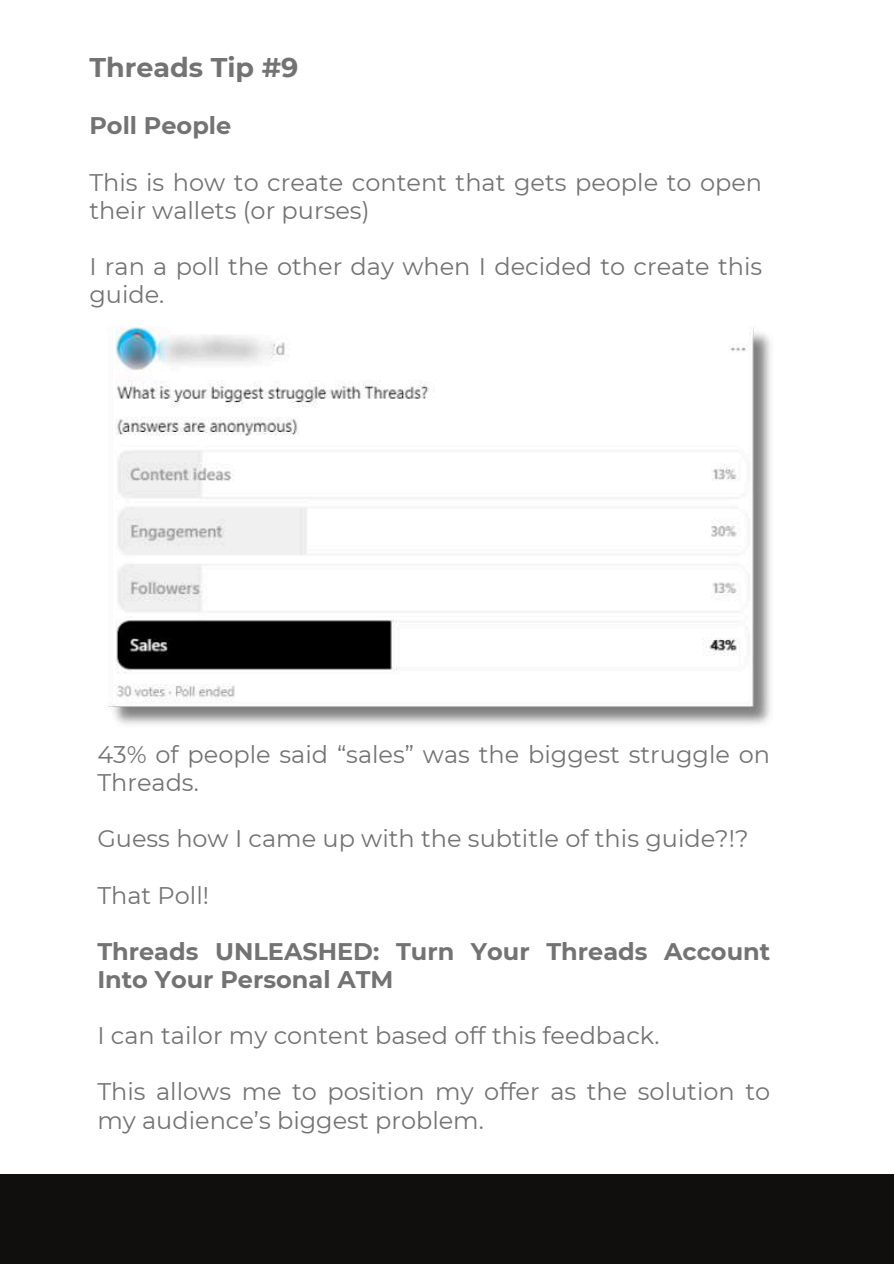
<style>
.page{position:relative;width:894px;height:1264px;background:#fff}
.page>*{position:absolute;margin:0;border:0;box-sizing:border-box;transform-origin:0 0}
.t1{font:700 27px "Montserrat";color:#737373}
.t2{font:24px/28.2px "Montserrat";color:#737373}
.t3{font:700 24px/28.2px "Montserrat";color:#737373}
</style>
<div class="page">
<div style="left:0;top:1174px;width:893px;height:89px;background:#100f0d"></div>
<img style="left:108px;top:326px;width:663px;height:399px">
<p class="t1" style="left:89px;top:51px;width:210px">Threads Tip #9</p>
<p class="t3" style="left:89px;top:111px;width:143px">Poll People</p>
<p class="t2" style="left:89px;top:168px;width:674px">This is how to create content that gets people to open their wallets (or purses)</p>
<p class="t2" style="left:89px;top:252px;width:674px">I ran a poll the other day when I decided to create this guide.</p>
<p class="t2" style="left:97px;top:740px;width:674px">43% of people said “sales” was the biggest struggle on<br>Threads.</p>
<p class="t2" style="left:97px;top:824px;width:652px">Guess how I came up with the subtitle of this guide?!?</p>
<p class="t2" style="left:97px;top:880px;width:113px">That Poll!</p>
<p class="t3" style="left:97px;top:937px;width:674px">Threads UNLEASHED: Turn Your Threads Account<br>Into Your Personal ATM</p>
<p class="t2" style="left:97px;top:1021px;width:563px">I can tailor my content based off this feedback.</p>
<p class="t2" style="left:97px;top:1077px;width:674px">This allows me to position my offer as the solution to my audience’s biggest problem.</p>
</div>
